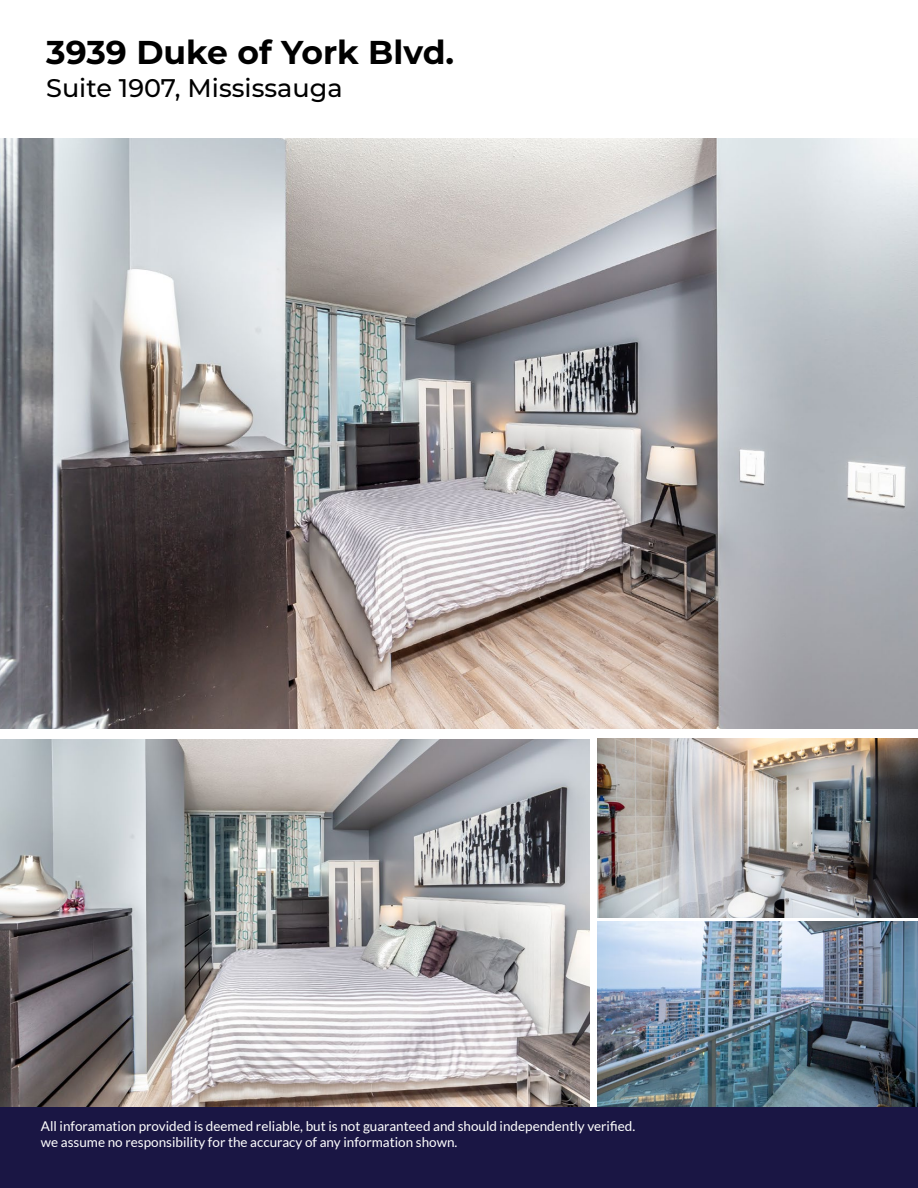
<style>
.page{position:relative;width:918px;height:1188px;background:#fff}
.page>*{position:absolute;margin:0;border:0;box-sizing:border-box;transform-origin:0 0}
.t1{font:700 33px "Montserrat";color:#000}
.t2{font:500 25.5px "Montserrat";color:#000}
.t3{font:13.5px/16.2px "Lato";color:#fff}
</style>
<div class="page">
<img style="left:0;top:138px;width:918px;height:591px">
<img style="left:0;top:740px;width:589px;height:368px">
<img style="left:598px;top:739px;width:320px;height:179px">
<img style="left:597px;top:922px;width:321px;height:186px">
<div style="left:0;top:1108px;width:918px;height:80px;background:#1a1644"></div>
<h1 class="t1" style="left:46px;top:29px;width:410px">3939 Duke of York Blvd.</h1>
<h2 class="t2" style="left:46px;top:70px;width:298px">Suite 1907, Mississauga</h2>
<p class="t3" style="left:41px;top:1117px;width:596px">All inforamation provided is deemed reliable, but is not guaranteed and should independently verified. we assume no responsibility for the accuracy of any information shown.</p>
</div>
